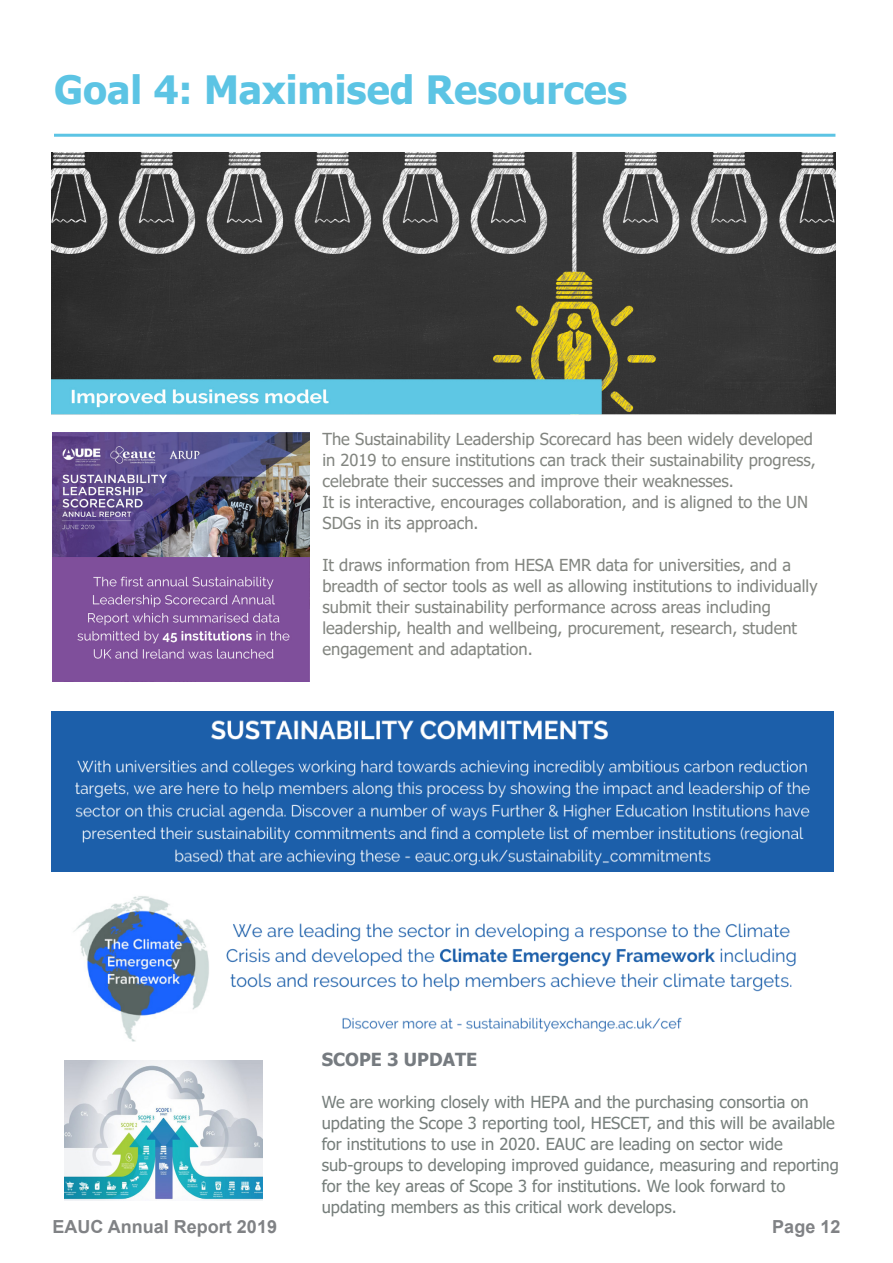
<style>
.page{position:relative;width:893px;height:1263px;background:#fff}
.page>*{position:absolute;margin:0;border:0;box-sizing:border-box;transform-origin:0 0}
.t1{font:700 39px "Tahoma";color:#5cc4e4}
.t2{font:700 18px "Arial";color:#808285}
.t3{font:700 18px "Tahoma";color:#767b80}
.t4{font:16.5px/21px "Tahoma";color:#828580}
.t5{font:16.5px/21px "Tahoma";color:#767e7b}
</style>
<div class="page">
<img style="left:73px;top:896px;width:723px;height:146px">
<img style="left:52px;top:711px;width:781px;height:160px">
<img style="left:64px;top:1061px;width:198px;height:139px">
<hr style="left:54px;top:134px;width:781px;height:3px;background:#5cc4e4">
<img style="left:52px;top:153px;width:783px;height:262px">
<img style="left:53px;top:432px;width:256px;height:249px">
<p class="t1" style="left:54px;top:63px;width:575px">Goal 4: Maximised Resources</p>
<p class="t4" style="left:322px;top:429px;width:495px">The Sustainability Leadership Scorecard has been widely developed in 2019 to ensure institutions can track their sustainability progress, celebrate their successes and improve their weaknesses.</p>
<p class="t4" style="left:322px;top:492px;width:487px">It is interactive, encourages collaboration, and is aligned to the UN<br>SDGs in its approach.</p>
<p class="t4" style="left:322px;top:555px;width:497px">It draws information from HESA EMR data for universities, and a breadth of sector tools as well as allowing institutions to individually submit their sustainability performance across areas including</p>
<p class="t4" style="left:322px;top:618px;width:476px">leadership, health and wellbeing, procurement, research, student</p>
<p class="t4" style="left:322px;top:639px;width:212px">engagement and adaptation.</p>
<p class="t3" style="left:322px;top:1047px;width:157px">SCOPE 3 UPDATE</p>
<p class="t5" style="left:322px;top:1092px;width:515px">We are working closely with HEPA and the purchasing consortia on updating the Scope 3 reporting tool, HESCET, and this will be available</p>
<p class="t5" style="left:322px;top:1134px;width:463px">for institutions to use in 2020. EAUC are leading on sector wide</p>
<p class="t5" style="left:322px;top:1155px;width:519px">sub-groups to developing improved guidance, measuring and reporting for the key areas of Scope 3 for institutions. We look forward to</p>
<p class="t5" style="left:322px;top:1197px;width:356px">updating members as this critical work develops.</p>
<p class="t2" style="left:53px;top:1214px;width:226px">EAUC Annual Report 2019</p>
<p class="t2" style="left:772px;top:1214px;width:70px">Page 12</p>
</div>
